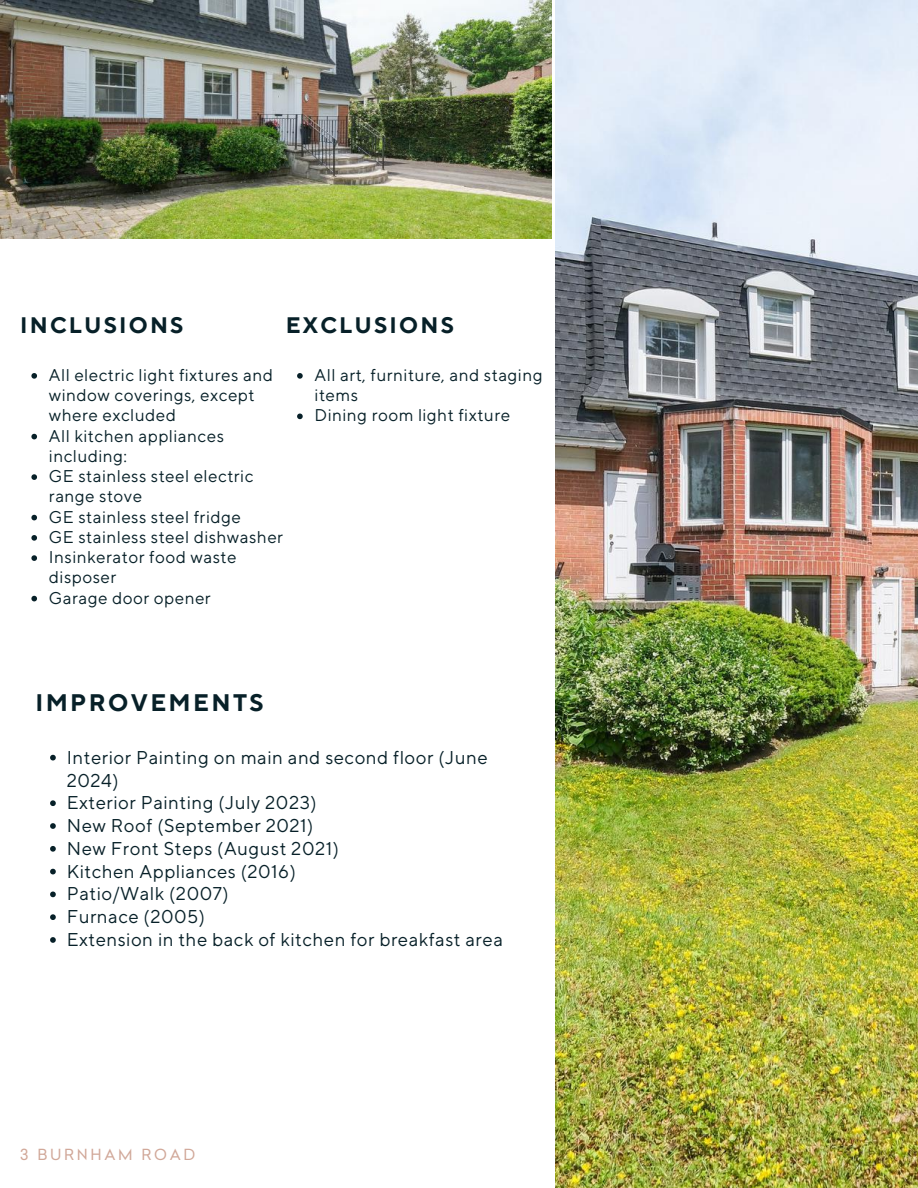
<style>
.page{position:relative;width:918px;height:1188px;background:#fff}
.page>*{position:absolute;margin:0;border:0;box-sizing:border-box;transform-origin:0 0}
.t1{font:700 23.85px "TT Norms Pro";letter-spacing:.1em;color:#072028}
.t2{font:700 22.35px "TT Norms Pro";letter-spacing:.1em;color:#072028}
.t3{font:18.45px/22.8px "TT Norms Pro";letter-spacing:.03em;color:#072028}
.t4{font:16.95px/20.2px "TT Norms Pro";letter-spacing:.03em;color:#072028}
.t5{font:15px "Celias";letter-spacing:.175em;color:#d1a899}
</style>
<div class="page">
<img style="left:556px;top:0;width:362px;height:1188px">
<img style="left:0;top:0;width:551px;height:238px">
<svg style="left:31px;top:373px;width:6px;height:6px"></svg>
<svg style="left:31px;top:434px;width:6px;height:5px"></svg>
<svg style="left:31px;top:474px;width:6px;height:6px"></svg>
<svg style="left:31px;top:515px;width:6px;height:5px"></svg>
<svg style="left:31px;top:535px;width:6px;height:6px"></svg>
<svg style="left:31px;top:555px;width:6px;height:6px"></svg>
<svg style="left:31px;top:596px;width:6px;height:5px"></svg>
<svg style="left:297px;top:373px;width:6px;height:6px"></svg>
<svg style="left:297px;top:414px;width:6px;height:5px"></svg>
<svg style="left:50px;top:755px;width:6px;height:5px"></svg>
<svg style="left:50px;top:800px;width:6px;height:6px"></svg>
<svg style="left:50px;top:823px;width:6px;height:6px"></svg>
<svg style="left:50px;top:846px;width:6px;height:6px"></svg>
<svg style="left:50px;top:869px;width:6px;height:5px"></svg>
<svg style="left:50px;top:892px;width:6px;height:5px"></svg>
<svg style="left:50px;top:914px;width:6px;height:6px"></svg>
<svg style="left:50px;top:937px;width:6px;height:6px"></svg>
<h2 class="t2" style="left:20px;top:311px;width:165px">INCLUSIONS</h2>
<p class="t4" style="left:49px;top:366px;width:236px">All electric light fixtures and window coverings, except where excluded<br>All kitchen appliances including:<br>GE stainless steel electric range stove<br>GE stainless steel fridge<br>GE stainless steel dishwasher<br>Insinkerator food waste disposer<br>Garage door opener</p>
<h2 class="t2" style="left:286px;top:311px;width:169px">EXCLUSIONS</h2>
<p class="t4" style="left:315px;top:366px;width:229px">All art, furniture, and staging items<br>Dining room light fixture</p>
<h1 class="t1" style="left:35px;top:688px;width:230px">IMPROVEMENTS</h1>
<p class="t3" style="left:67px;top:747px;width:438px">Interior Painting on main and second floor (June<br>2024)<br>Exterior Painting (July 2023)<br>New Roof (September 2021)<br>New Front Steps (August 2021)<br>Kitchen Appliances (2016)<br>Patio/Walk (2007)<br>Furnace (2005)<br>Extension in the back of kitchen for breakfast area</p>
<p class="t5" style="left:20px;top:1149px;width:177px">3 BURNHAM ROAD</p>
</div>
